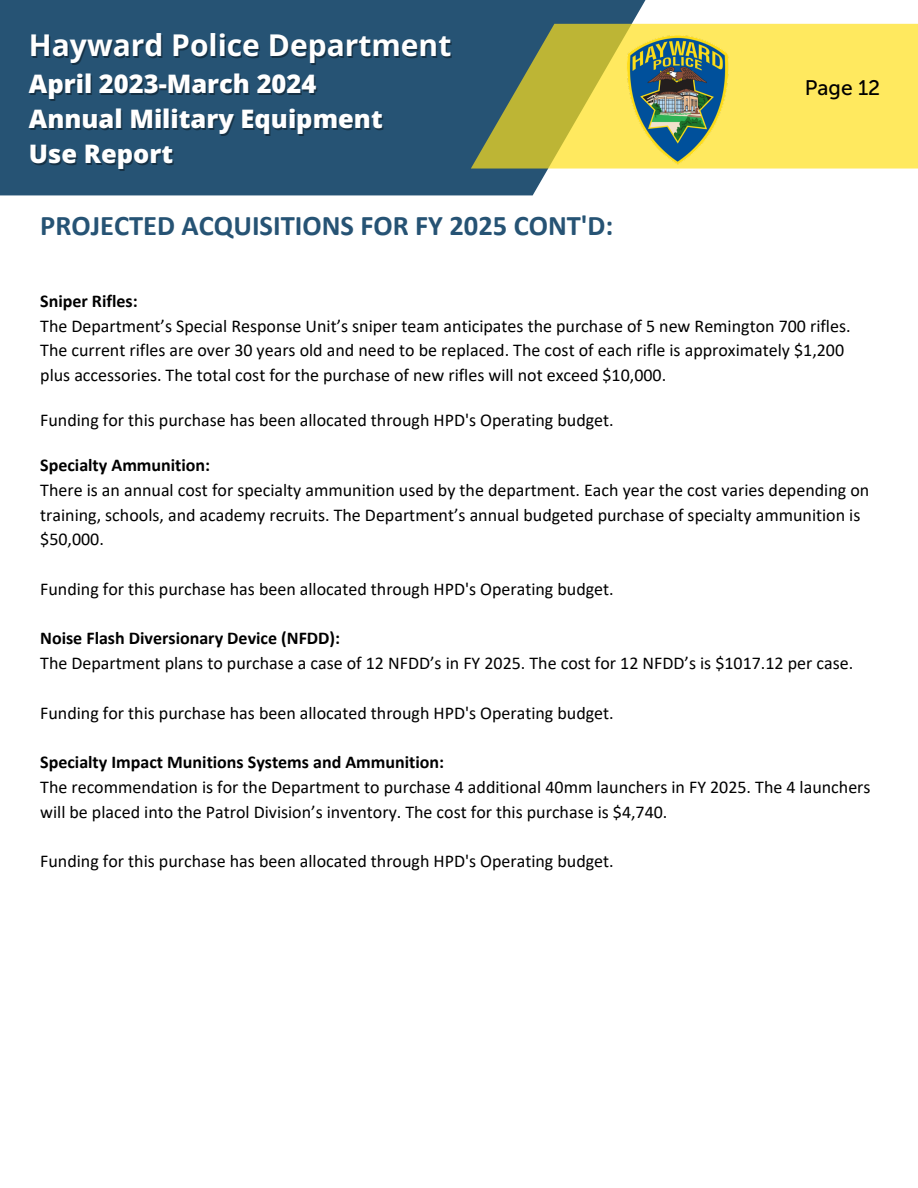
<style>
.page{position:relative;width:918px;height:1188px;background:#fff}
.page>*{position:absolute;margin:0;border:0;box-sizing:border-box;transform-origin:0 0}
.t1{font:700 30px "Open Sans";color:#fff}
.t2{font:700 28.5px "Calibri";color:#265374}
.t3{font:800 25.5px "Open Sans";color:#fff}
.t4{font:21px "Museo Sans 500";color:#000}
.t5{font:18px/24.8px "Calibri";color:#000}
.t6{font:700 18px "Calibri";color:#000}
</style>
<div class="page">
<div style="left:0;top:0;width:660px;height:195px;background:#265374"></div>
<svg style="left:471px;top:24px;width:447px;height:145px;background:#d5ca58"></svg>
<img style="left:626px;top:24px;width:110px;height:148px">
<p class="t1" style="left:29px;top:24px;width:424px">Hayward Police Department</p>
<p class="t3" style="left:29px;top:66px;width:289px">April 2023-March 2024</p>
<p class="t3" style="left:29px;top:101px;width:355px">Annual Military Equipment</p>
<h2 class="t3" style="left:29px;top:136px;width:146px">Use Report</h2>
<p class="t2" style="left:40px;top:213px;width:575px">PROJECTED ACQUISITIONS FOR FY 2025 CONT'D:</p>
<p class="t4" style="left:805px;top:75px;width:77px">Page 12</p>
<p class="t6" style="left:40px;top:293px;width:99px">Sniper Rifles:</p>
<p class="t5" style="left:40px;top:315px;width:812px">The Department’s Special Response Unit’s sniper team anticipates the purchase of 5 new Remington 700 rifles.<br>The current rifles are over 30 years old and need to be replaced. The cost of each rifle is approximately $1,200 plus accessories. The total cost for the purchase of new rifles will not exceed $10,000.</p>
<p class="t5" style="left:40px;top:409px;width:575px">Funding for this purchase has been allocated through HPD's Operating budget.</p>
<p class="t6" style="left:40px;top:458px;width:171px">Specialty Ammunition:</p>
<p class="t5" style="left:40px;top:479px;width:831px">There is an annual cost for specialty ammunition used by the department. Each year the cost varies depending on training, schools, and academy recruits. The Department’s annual budgeted purchase of specialty ammunition is $50,000.</p>
<p class="t5" style="left:40px;top:578px;width:575px">Funding for this purchase has been allocated through HPD's Operating budget.</p>
<p class="t6" style="left:40px;top:631px;width:301px">Noise Flash Diversionary Device (NFDD):</p>
<p class="t5" style="left:40px;top:652px;width:814px">The Department plans to purchase a case of 12 NFDD’s in FY 2025. The cost for 12 NFDD’s is $1017.12 per case.</p>
<p class="t5" style="left:40px;top:702px;width:575px">Funding for this purchase has been allocated through HPD's Operating budget.</p>
<p class="t6" style="left:40px;top:755px;width:405px">Specialty Impact Munitions Systems and Ammunition:</p>
<p class="t5" style="left:40px;top:776px;width:832px">The recommendation is for the Department to purchase 4 additional 40mm launchers in FY 2025. The 4 launchers will be placed into the Patrol Division’s inventory. The cost for this purchase is $4,740.</p>
<p class="t5" style="left:40px;top:850px;width:575px">Funding for this purchase has been allocated through HPD's Operating budget.</p>
</div>
